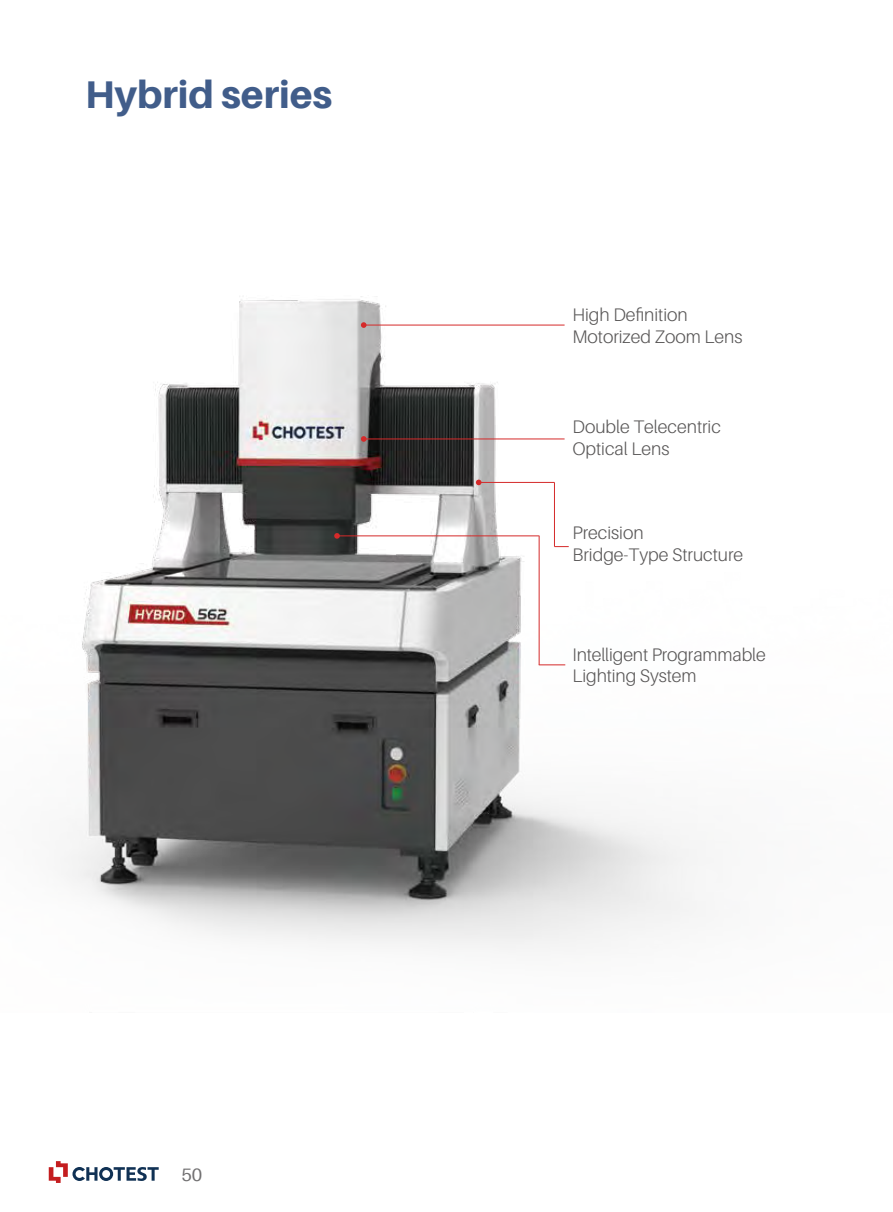
<style>
.page{position:relative;width:893px;height:1212px;background:#fff}
.page>*{position:absolute;margin:0;border:0;box-sizing:border-box;transform-origin:0 0}
.t1{font:800 38.7px "Aileron";color:#415d8a}
.t2{font:300 18.15px/21.6px "Aileron";color:#595757}
.t3{font:18px "Aileron";color:#717071}
</style>
<div class="page">
<img style="left:64px;top:296px;width:635px;height:655px">
<hr style="left:479px;top:482px;width:75px;height:1px;background:#d52a2a">
<svg style="left:476px;top:480px;width:5px;height:5px"></svg>
<hr style="left:337px;top:535px;width:202px;height:1px;background:#d52a2a">
<svg style="left:334px;top:533px;width:6px;height:6px"></svg>
<hr style="left:364px;top:439px;width:201px;height:1px;background:#d52a2a">
<svg style="left:361px;top:436px;width:6px;height:6px"></svg>
<hr style="left:364px;top:325px;width:201px;height:1px;background:#d52a2a">
<svg style="left:361px;top:322px;width:6px;height:6px"></svg>
<hr style="left:539px;top:536px;width:1px;height:129px;background:#d52a2a">
<svg style="left:539px;top:664px;width:26px;height:1px"></svg>
<hr style="left:554px;top:482px;width:1px;height:65px;background:#d52a2a">
<svg style="left:554px;top:546px;width:15px;height:1px"></svg>
<svg style="left:49px;top:1161px;width:110px;height:22px"></svg>
<p class="t1" style="left:85px;top:72px;width:249px">Hybrid series</p>
<p class="t3" style="left:181px;top:1165px;width:22px">50</p>
<p class="t2" style="left:572px;top:304px;width:172px">High Definition<br>Motorized Zoom Lens</p>
<p class="t2" style="left:572px;top:416px;width:150px">Double Telecentric<br>Optical Lens</p>
<p class="t2" style="left:572px;top:522px;width:172px">Precision<br>Bridge-Type Structure</p>
<p class="t2" style="left:572px;top:644px;width:195px">Intelligent Programmable<br>Lighting System</p>
</div>
